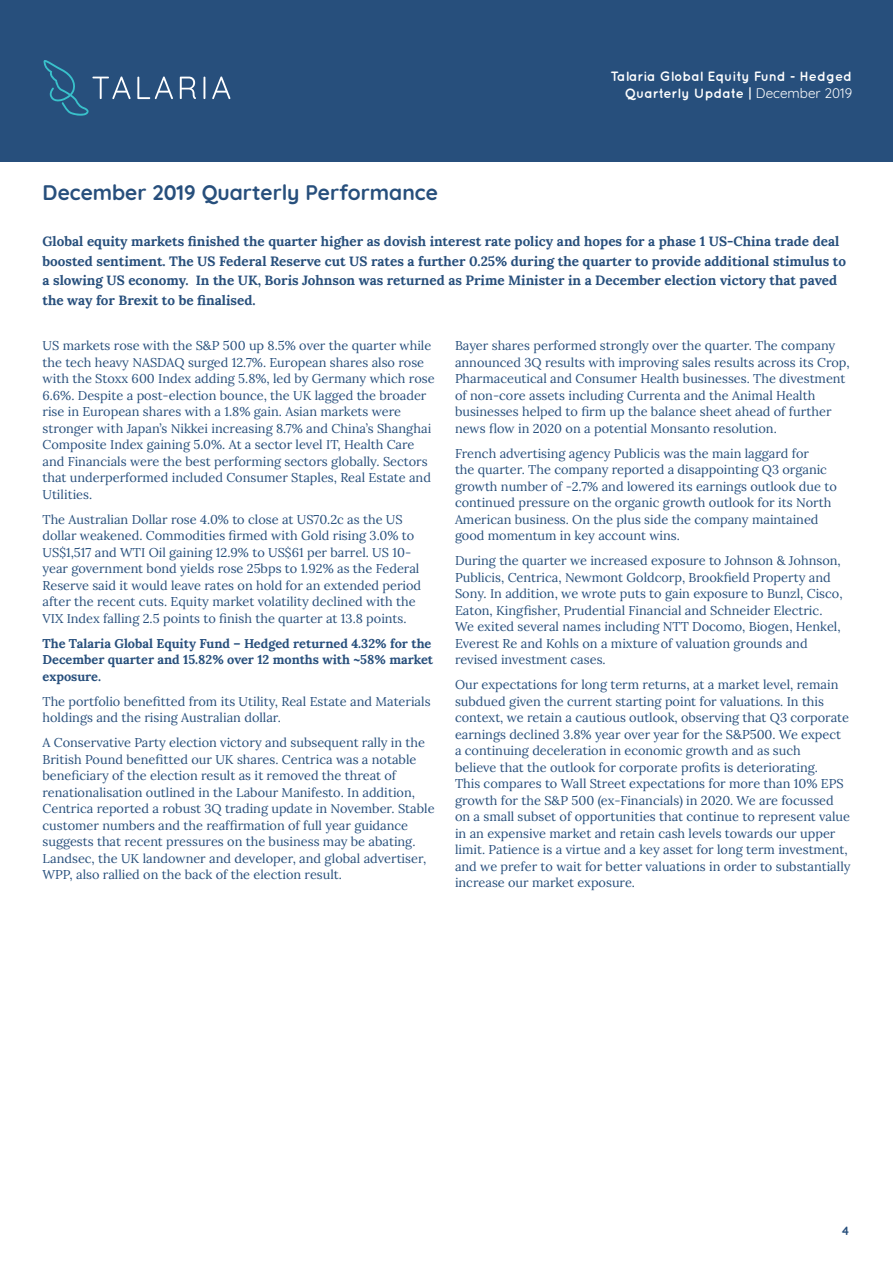
<style>
.page{position:relative;width:893px;height:1263px;background:#fff}
.page>*{position:absolute;margin:0;border:0;box-sizing:border-box;transform-origin:0 0}
.Intro_Paragraph{font:700 21px "Quicksand";color:#274f7c}
.Intro_Paragraph-2{font:700 13.5px/19.5px "Lora";color:#274f7c}
.t1{font:700 13.5px/16.2px "Quicksand";color:#fff;text-align:right}
.Intro_Paragraph-3{font:12.75px/16.5px "Lora";color:#274f7c}
.Intro_Paragraph-4{font:700 12.75px/16.5px "Lora";color:#274f7c}
.t2{font:700 12px "Quicksand";color:#274f7c}
.s1{font-weight:400}
</style>
<div class="page">
<div style="left:0;top:0;width:893px;height:162px;background:#274f7c"></div>
<svg style="left:137px;top:77px;width:36px;height:22px"></svg>
<svg style="left:180px;top:77px;width:16px;height:22px"></svg>
<svg style="left:203px;top:77px;width:2px;height:22px"></svg>
<svg style="left:212px;top:77px;width:18px;height:22px"></svg>
<svg style="left:44px;top:60px;width:87px;height:56px"></svg>
<p class="t1" style="left:610px;top:68px;width:243px">Talaria Global Equity Fund - Hedged<br>Quarterly Update | <span class="s1">December 2019</span></p>
<p class="Intro_Paragraph" style="left:43px;top:175px;width:397px">December 2019 Quarterly Performance</p>
<p class="Intro_Paragraph-2" style="left:43px;top:230px;width:805px">Global equity markets finished the quarter higher as dovish interest rate policy and hopes for a phase 1 US-China trade deal boosted sentiment. The US Federal Reserve cut US rates a further 0.25% during the quarter to provide additional stimulus to a slowing US economy. In the UK, Boris Johnson was returned as Prime Minister in a December election victory that paved the way for Brexit to be finalised.</p>
<p class="Intro_Paragraph-3" style="left:43px;top:337px;width:394px">US markets rose with the S&amp;P 500 up 8.5% over the quarter while the tech heavy NASDAQ surged 12.7%. European shares also rose with the Stoxx 600 Index adding 5.8%, led by Germany which rose 6.6%. Despite a post-election bounce, the UK lagged the broader rise in European shares with a 1.8% gain. Asian markets were stronger with Japan’s Nikkei increasing 8.7% and China’s Shanghai Composite Index gaining 5.0%. At a sector level IT, Health Care and Financials were the best performing sectors globally. Sectors that underperformed included Consumer Staples, Real Estate and Utilities.</p>
<p class="Intro_Paragraph-3" style="left:43px;top:510px;width:380px">The Australian Dollar rose 4.0% to close at US70.2c as the US dollar weakened. Commodities firmed with Gold rising 3.0% to US$1,517 and WTI Oil gaining 12.9% to US$61 per barrel. US 10- year government bond yields rose 25bps to 1.92% as the Federal Reserve said it would leave rates on hold for an extended period after the recent cuts. Equity market volatility declined with the VIX Index falling 2.5 points to finish the quarter at 13.8 points.</p>
<p class="Intro_Paragraph-4" style="left:43px;top:634px;width:392px">The Talaria Global Equity Fund – Hedged returned 4.32% for the<br>December quarter and 15.82% over 12 months with ~58% market exposure.</p>
<p class="Intro_Paragraph-3" style="left:43px;top:692px;width:390px">The portfolio benefitted from its Utility, Real Estate and Materials holdings and the rising Australian dollar.</p>
<p class="Intro_Paragraph-3" style="left:43px;top:734px;width:394px">A Conservative Party election victory and subsequent rally in the British Pound benefitted our UK shares. Centrica was a notable beneficiary of the election result as it removed the threat of renationalisation outlined in the Labour Manifesto. In addition, Centrica reported a robust 3Q trading update in November. Stable customer numbers and the reaffirmation of full year guidance suggests that recent pressures on the business may be abating.<br>Landsec, the UK landowner and developer, and global advertiser, WPP, also rallied on the back of the election result.</p>
<p class="Intro_Paragraph-3" style="left:455px;top:337px;width:396px">Bayer shares performed strongly over the quarter. The company announced 3Q results with improving sales results across its Crop, Pharmaceutical and Consumer Health businesses. The divestment of non-core assets including Currenta and the Animal Health businesses helped to firm up the balance sheet ahead of further news flow in 2020 on a potential Monsanto resolution.</p>
<p class="Intro_Paragraph-3" style="left:455px;top:444px;width:383px">French advertising agency Publicis was the main laggard for<br>the quarter. The company reported a disappointing Q3 organic growth number of -2.7% and lowered its earnings outlook due to continued pressure on the organic growth outlook for its North American business. On the plus side the company maintained good momentum in key account wins.</p>
<p class="Intro_Paragraph-3" style="left:455px;top:552px;width:389px">During the quarter we increased exposure to Johnson &amp; Johnson, Publicis, Centrica, Newmont Goldcorp, Brookfield Property and Sony. In addition, we wrote puts to gain exposure to Bunzl, Cisco, Eaton, Kingfisher, Prudential Financial and Schneider Electric.<br>We exited several names including NTT Docomo, Biogen, Henkel, Everest Re and Kohls on a mixture of valuation grounds and revised investment cases.</p>
<p class="Intro_Paragraph-3" style="left:455px;top:676px;width:397px">Our expectations for long term returns, at a market level, remain subdued given the current starting point for valuations. In this context, we retain a cautious outlook, observing that Q3 corporate earnings declined 3.8% year over year for the S&amp;P500. We expect a continuing deceleration in economic growth and as such<br>believe that the outlook for corporate profits is deteriorating.<br>This compares to Wall Street expectations for more than 10% EPS growth for the S&amp;P 500 (ex-Financials) in 2020. We are focussed on a small subset of opportunities that continue to represent value in an expensive market and retain cash levels towards our upper limit. Patience is a virtue and a key asset for long term investment, and we prefer to wait for better valuations in order to substantially increase our market exposure.</p>
<p class="t2" style="left:841px;top:1221px;width:10px">4</p>
</div>
